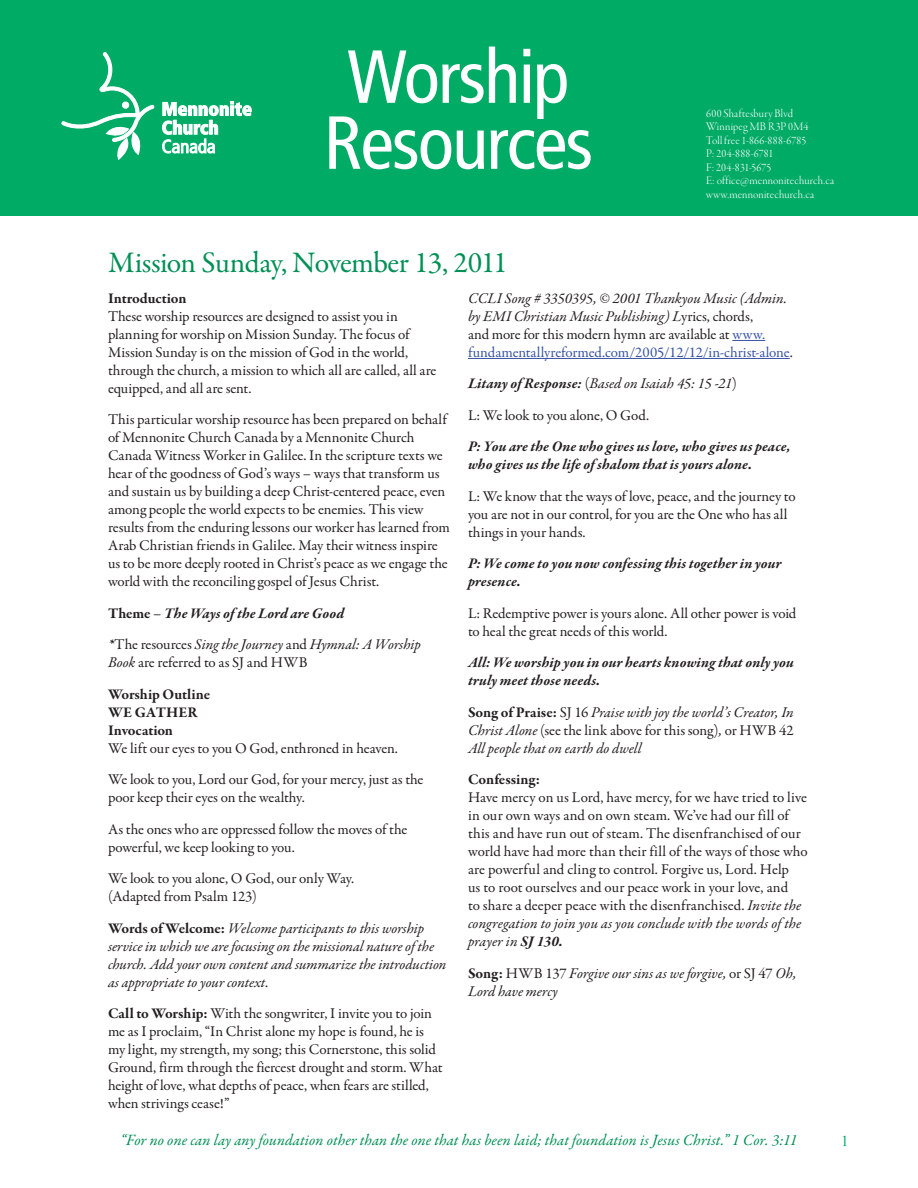
<style>
.page{position:relative;width:918px;height:1188px;background:#fff}
.page>*{position:absolute;margin:0;border:0;box-sizing:border-box;transform-origin:0 0}
.t1{font:condensed 75px/66px "Frutiger";letter-spacing:-.025em;color:#fff;text-align:center}
.t2{font:30px "Garamond Premr Pro";letter-spacing:-.025em;color:#009055}
.t3{font:italic 15.9px "Garamond Premr Pro";color:#009055}
.t4{font:15px/18px "Garamond Premr Pro";letter-spacing:-.005em;color:#231f20}
.t5{font:italic 15px/18px "Garamond Premr Pro";letter-spacing:-.005em;color:#231f20}
.t6{font:italic 700 15px/18px "Garamond Premr Pro";letter-spacing:.005em;color:#231f20}
.t7{font:700 15px/18px "Garamond Premr Pro";letter-spacing:-.005em;color:#231f20}
.t8{font:15px "Times New Roman";color:#00ab66}
.t9{font:12px/13.5px "Garamond Premr Pro Lt Disp";letter-spacing:.02em;color:#fff}
.s1{font-weight:700;font-style:normal}
.s2{font-style:normal}
.s3{font-weight:700}
.s4{font-style:italic}
.s5{font-style:normal;color:#3853a3}
.s6{font-weight:700;font-style:italic}
</style>
<div class="page">
<div style="left:0;top:0;width:918px;height:216px;background:#00ab66"></div>
<svg style="left:162px;top:101px;width:89px;height:52px"></svg>
<svg style="left:62px;top:52px;width:92px;height:107px"></svg>
<hr style="left:732px;top:340px;width:33px;height:1px;background:#3853a3">
<hr style="left:468px;top:358px;width:322px;height:1px;background:#3853a3">
<h1 class="t1" style="left:324px;top:44px;width:271px">Worship<br>Resources</h1>
<p class="t9" style="left:706px;top:107px;width:129px">600 Shaftesbury Blvd<br>Winnipeg MB R3P 0M4<br>Toll free 1-866-888-6785<br>P: 204-888-6781<br>F: 204-831-5675<br>E: office@mennonitechurch.ca www.mennonitechurch.ca</p>
<h2 class="t2" style="left:108px;top:245px;width:401px">Mission Sunday, November 13, 2011</h2>
<p class="t7" style="left:108px;top:289px;width:80px">Introduction</p>
<p class="t4" style="left:108px;top:308px;width:330px">These worship resources are designed to assist you in planning for worship on Mission Sunday. The focus of Mission Sunday is on the mission of God in the world, through the church, a mission to which all are called, all are equipped, and all are sent.</p>
<p class="t4" style="left:108px;top:411px;width:343px">This particular worship resource has been prepared on behalf of Mennonite Church Canada by a Mennonite Church Canada Witness Worker in Galilee. In the scripture texts we hear of the goodness of God’s ways – ways that transform us and sustain us by building a deep Christ-centered peace, even among people the world expects to be enemies. This view results from the enduring lessons our worker has learned from Arab Christian friends in Galilee. May their witness inspire us to be more deeply rooted in Christ’s peace as we engage the world with the reconciling gospel of Jesus Christ.</p>
<p class="t5" style="left:108px;top:598px;width:314px;line-height:31.5px"><span class="s1">Theme</span> <span class="s2">–</span> <span class="s3">The Ways of the Lord are Good<br>*</span><span class="s2">The resources</span> Sing the Journey <span class="s2">and</span> Hymnal: A Worship</p>
<p class="t4" style="left:108px;top:647px;width:201px;line-height:31.5px"><span class="s4">Book</span> are referred to as SJ and HWB<br><span class="s3">Worship Outline</span></p>
<p class="t7" style="left:108px;top:703px;width:91px">WE GATHER<br>Invocation</p>
<p class="t4" style="left:108px;top:733px;width:317px;line-height:31.5px">We lift our eyes to you O God, enthroned in heaven.<br>We look to you, Lord our God, for your mercy, just as the</p>
<p class="t4" style="left:108px;top:782px;width:301px;line-height:31.5px">poor keep their eyes on the wealthy.<br>As the ones who are oppressed follow the moves of the</p>
<p class="t4" style="left:108px;top:832px;width:248px;line-height:31.5px">powerful, we keep looking to you.<br>We look to you alone, O God, our only Way.</p>
<p class="t5" style="left:108px;top:882px;width:318px;line-height:31.5px"><span class="s2">(Adapted from Psalm 123)<br></span><span class="s1">Words of Welcome:</span> Welcome participants to this worship</p>
<p class="t5" style="left:108px;top:938px;width:340px">service in which we are focusing on the missional nature of the church. Add your own content and summarize the introduction as appropriate to your context<span class="s2">.</span></p>
<p class="t4" style="left:108px;top:1005px;width:336px"><span class="s3">Call to Worship:</span> With the songwriter, I invite you to join me as I proclaim, “In Christ alone my hope is found, he is my light, my strength, my song; this Cornerstone, this solid Ground, firm through the fiercest drought and storm. What height of love, what depths of peace, when fears are stilled, when strivings cease!”</p>
<p class="t5" style="left:468px;top:290px;width:326px">CCLI Song # 3350395, © 2001 Thankyou Music (Admin. by EMI Christian Music Publishing) L<span class="s2">yrics, chords,<br>and more for this modern hymn are available at</span> <span class="s5">www. fundamentallyreformed.com/2005/12/12/in-christ-alone</span><span class="s2">.</span></p>
<p class="t4" style="left:468px;top:368px;width:270px;line-height:31.5px"><span class="s6">Litany of Response:</span> (<span class="s4">Based on Isaiah 45: 15 -21</span>)<br>L: We look to you alone, O God.</p>
<p class="t6" style="left:468px;top:439px;width:324px">P: You are the One who gives us love, who gives us peace, who gives us the life of shalom that is yours alone.</p>
<p class="t4" style="left:468px;top:488px;width:329px">L: We know that the ways of love, peace, and the journey to you are not in our control, for you are the One who has all things in your hands.</p>
<p class="t6" style="left:468px;top:556px;width:315px">P: We come to you now confessing this together in your presence.</p>
<p class="t4" style="left:468px;top:605px;width:330px">L: Redemptive power is yours alone. All other power is void to heal the great needs of this world.</p>
<p class="t6" style="left:468px;top:655px;width:328px">All: We worship you in our hearts knowing that only you truly meet those needs.</p>
<p class="t5" style="left:468px;top:704px;width:327px;text-align:justify"><span class="s1">Song of Praise:</span> <span class="s2">SJ 16</span> Praise with joy the world’s Creator, In Christ Alone <span class="s2">(see the link above for this song)</span>, <span class="s2">or HWB 42<br></span>All people that on earth do dwell</p>
<p class="t7" style="left:468px;top:771px;width:74px">Confessing:</p>
<p class="t4" style="left:468px;top:789px;width:341px">Have mercy on us Lord, have mercy, for we have tried to live in our own ways and on own steam. We’ve had our fill of this and have run out of steam. The disenfranchised of our world have had more than their fill of the ways of those who are powerful and cling to control. Forgive us, Lord. Help<br>us to root ourselves and our peace work in your love, and<br>to share a deeper peace with the disenfranchised. <span class="s4">Invite the congregation to join you as you conclude with the words of the prayer in</span> <span class="s6">SJ 130.</span></p>
<p class="t5" style="left:468px;top:965px;width:330px"><span class="s1">Song:</span> <span class="s2">HWB 137</span> Forgive our sins as we forgive, <span class="s2">or SJ 47</span> Oh,<br>Lord have mercy</p>
<p class="t3" style="left:120px;top:1130px;width:679px">“For no one can lay any foundation other than the one that has been laid; that foundation is Jesus Christ.” 1 Cor. 3:11</p>
<p class="t8" style="left:841px;top:1131px;width:9px">1</p>
</div>
